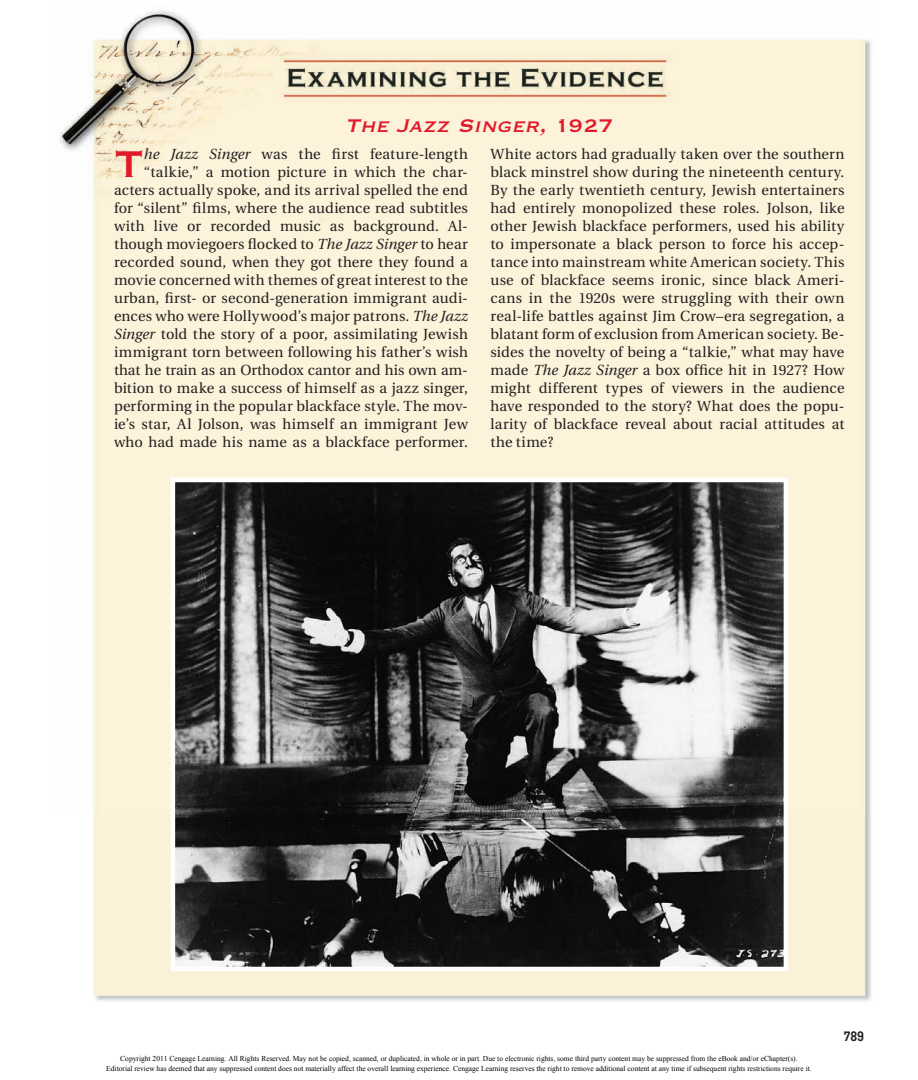
<style>
.page{position:relative;width:918px;height:1080px;background:#fff}
.page>*{position:absolute;margin:0;border:0;box-sizing:border-box;transform-origin:0 0}
.t1{font:48.9px "Copperplate Gothic Std 31 BC";color:#e2192b}
.t2{font:italic 24px "Copperplate Gothic Std 31 BC";color:#e2192b}
.t3{font:14.7px/18px "Utopia";letter-spacing:.01em;color:#231f20;text-align:right}
.t4{font:700 13.5px "Memphis LT Std";color:#231f20}
.t5{font:7.5px/9.8px "Times New Roman";color:#000;text-align:center}
.s1{font-style:normal}
.s2{font-style:italic}
</style>
<div class="page">
<img style="left:59px;top:10px;width:812px;height:991px">
<img style="left:176px;top:483px;width:607px;height:483px">
<div style="left:171px;top:478px;width:617px;height:493px;border:4px solid #fff"></div>
<h2 class="t2" style="left:345px;top:110px;width:270px">The Jazz Singer, <span class="s1">1927</span></h2>
<p class="t3" style="left:114px;top:147px;width:356px"><span class="s2">he Jazz Singer</span> was the first feature-length “talkie,” a motion picture in which the char&shy;acters actually spoke, and its arrival spelled the end for “silent” films, where the audience read subtitles with live or recorded music as background. Al&shy;though moviegoers flocked to <span class="s2">The Jazz Singer</span> to hear recorded sound, when they got there they found a movie concerned with themes of great interest to the urban, first- or second-generation immigrant audi&shy;ences who were Hollywood’s major patrons. <span class="s2">The Jazz Singer</span> told the story of a poor, assimilating Jewish immigrant torn between following his father’s wish that he train as an Orthodox cantor and his own am&shy;bition to make a success of himself as a jazz singer, performing in the popular blackface style. The mov&shy;ie’s star, Al Jolson, was himself an immigrant Jew who had made his name as a blackface performer.</p>
<p class="t3" style="left:491px;top:147px;width:356px;text-align:justify">White actors had gradually taken over the southern black minstrel show during the nineteenth century.<br>By the early twentieth century, Jewish entertainers had entirely monopolized these roles. Jolson, like other Jewish blackface performers, used his ability to impersonate a black person to force his ac cep - tance into mainstream white American society. This use of blackface seems ironic, since black Ameri&shy;cans in the 1920s were struggling with their own real-life battles against Jim Crow–era segregation, a blatant form of exclusion from American society. Be&shy;sides the novelty of being a “talkie,” what may have made <span class="s2">The Jazz Singer</span> a box office hit in 1927? How might different types of viewers in the audience have responded to the story? What does the popu&shy;larity of blackface reveal about racial attitudes at the time?</p>
<h1 class="t1" style="left:114px;top:132px;width:31px">T</h1>
<p class="t5" style="left:106px;top:1054px;width:707px">Copyright 2011 Cengage Learning. All Rights Reserved. May not be copied, scanned, or duplicated, in whole or in part. Due to electronic rights, some third party content may be suppressed from the eBook and/or eChapter(s).<br>Editorial review has deemed that any suppressed content does not materially affect the overall learning experience. Cengage Learning reserves the right to remove additional content at any time if subsequent rights restrictions require it.</p>
<p class="t4" style="left:844px;top:1030px;width:22px">789</p>
</div>
